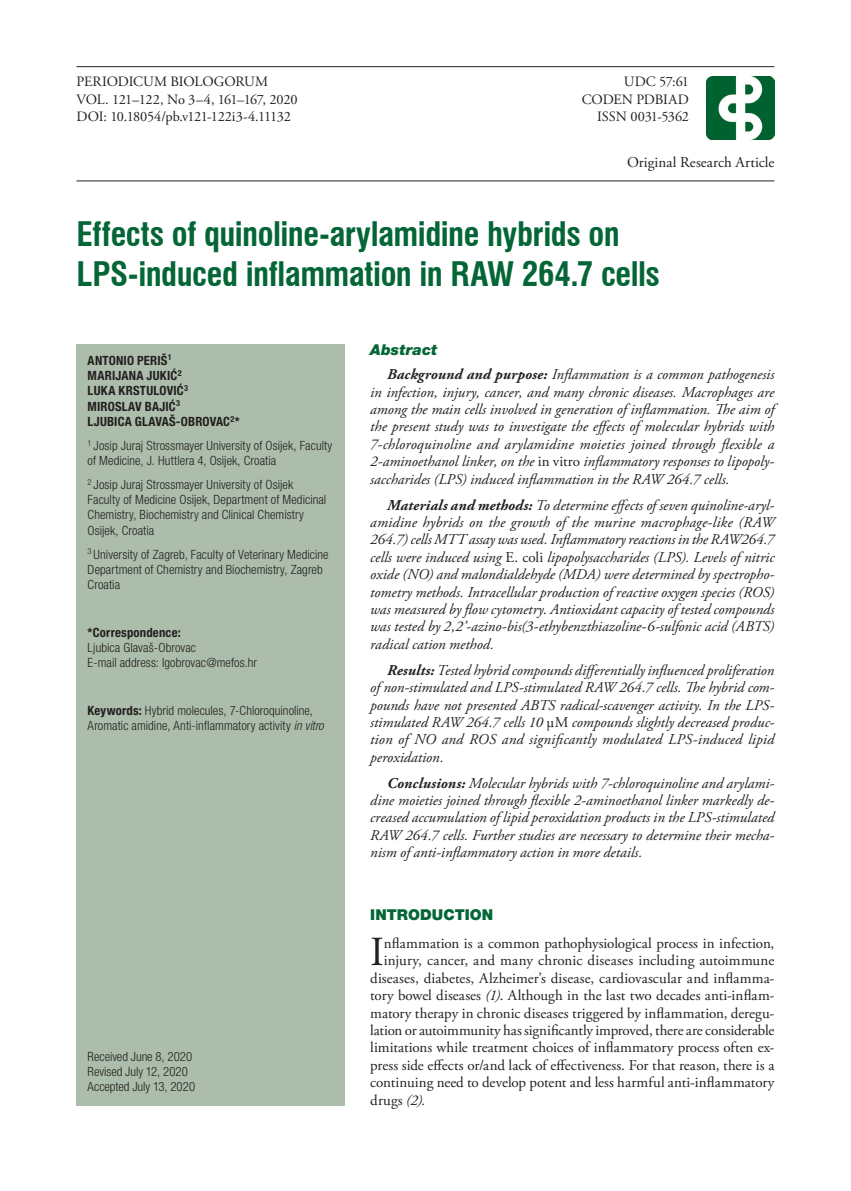
<style>
.page{position:relative;width:851px;height:1191px;background:#fff}
.page>*{position:absolute;margin:0;border:0;box-sizing:border-box;transform-origin:0 0}
.t1{font:41.25px "Adobe Garamond Pro";color:#231f20}
.t2{font:700 condensed 33px/39.6px "Swiss 721 BT";letter-spacing:-.015em;color:#046636}
.t3{font:italic 15px/17.4px "Adobe Garamond Pro";color:#231f20;text-align:justify}
.t4{font:15px "Adobe Garamond Pro";color:#231f20}
.t5{font:900 15px "Helvetica Neue LT Pro";letter-spacing:.01em;color:#046636}
.t6{font:italic 900 15px "Helvetica Neue LT Pro";letter-spacing:.01em;color:#046636}
.t7{font:14.25px "Adobe Garamond Pro";letter-spacing:-.02em;color:#231f20}
.t8{font:300 condensed 12.75px/15.3px "Helvetica Neue LT Pro";letter-spacing:.005em;color:#231f20}
.t9{font:700 condensed 12.75px/15.3px "Helvetica Neue LT Pro";letter-spacing:.015em;color:#231f20}
.s1{font-weight:700}
.s2{font-style:italic}
.s3{font-style:normal}
</style>
<div class="page">
<img style="left:706px;top:76px;width:68px;height:64px">
<hr style="left:77px;top:66px;width:697px;height:1px;background:#231f20">
<hr style="left:77px;top:180px;width:697px;height:1px;background:#231f20">
<div style="left:77px;top:344px;width:267px;height:762px;background:#acbeab"></div>
<p class="t7" style="left:77px;top:73px;width:193px">PERIODICUM BIOLOGORUM</p>
<p class="t7" style="left:623px;top:73px;width:67px">UDC 57:61</p>
<p class="t7" style="left:77px;top:90px;width:223px">VOL. 121–122, No 3–4, 161–167, 2020</p>
<p class="t7" style="left:581px;top:90px;width:109px">CODEN PDBIAD</p>
<p class="t7" style="left:77px;top:108px;width:216px">DOI: 10.18054/pb.v121-122i3-4.11132</p>
<p class="t7" style="left:597px;top:108px;width:93px">ISSN 0031-5362</p>
<p class="t4" style="left:627px;top:153px;width:149px">Original Research Article</p>
<h2 class="t2" style="left:77px;top:214px;width:585px">Effects of quinoline-arylamidine hybrids on<br>LPS-induced inflammation in RAW 264.7 cells</h2>
<p class="t9" style="left:88px;top:352px;width:153px">ANTONIO PERIŠ<sup>1<br></sup>MARIJANA JUKIĆ<sup>2<br></sup>LUKA KRSTULOVIĆ<sup>3<br></sup>MIROSLAV BAJIĆ<sup>3<br></sup>LJUBICA GLAVAŠ-OBROVAC<sup>2</sup>*</p>
<p class="t8" style="left:88px;top:437px;width:246px"><sup>1</sup> Josip Juraj Strossmayer University of Osijek, Faculty of Medicine, J. Huttlera 4, Osijek, Croatia</p>
<p class="t8" style="left:88px;top:476px;width:240px"><sup>2</sup> Josip Juraj Strossmayer University of Osijek Faculty of Medicine Osijek, Department of Medicinal Chemistry, Biochemistry and Clinical Chemistry Osijek, Croatia</p>
<p class="t8" style="left:88px;top:546px;width:242px"><sup>3</sup> University of Zagreb, Faculty of Veterinary Medicine<br>Department of Chemistry and Biochemistry, Zagreb<br>Croatia</p>
<p class="t9" style="left:88px;top:624px;width:95px">*Correspondence:</p>
<p class="t8" style="left:88px;top:640px;width:171px">Ljubica Glavaš-Obrovac<br>E-mail address: lgobrovac@mefos.hr</p>
<p class="t8" style="left:88px;top:703px;width:237px"><span class="s1">Keywords:</span> Hybrid molecules, 7-Chloroquinoline,<br>Aromatic amidine, Anti-inflammatory activity <span class="s2">in vitro</span></p>
<p class="t8" style="left:88px;top:1048px;width:109px">Received June 8, 2020<br>Revised July 12, 2020<br>Accepted July 13, 2020</p>
<p class="t6" style="left:370px;top:340px;width:69px">Abstract</p>
<p class="t3" style="left:370px;top:366px;width:405px;text-indent:17px"><span class="s1">Background and purpose:</span> Inflammation is a common pathogenesis in infection, injury, cancer, and many chronic diseases. Macrophages are among the main cells involved in generation of inflammation. The aim of the present study was to investigate the effects of molecular hybrids with 7-chloroquinoline and arylamidine moieties joined through flexible a 2-aminoethanol linker, on the <span class="s3">in vitro</span> inflammatory responses to lipopoly&shy;saccharides (LPS) induced inflammation in the RAW 264.7 cells.</p>
<p class="t3" style="left:370px;top:496px;width:405px;text-indent:17px"><span class="s1">Materials and methods:</span> To determine effects of seven quinoline-aryl&shy;amidine hybrids on the growth of the murine macrophage-like (RAW 264.7) cells MTT assay was used. Inflammatory reactions in the RAW264.7 cells were induced using <span class="s3">E. coli</span> lipopolysaccharides (LPS). Levels of nitric oxide (NO) and malondialdehyde (MDA) were determined by spectropho&shy;tometry methods. Intracellular production of reactive oxygen species (ROS) was measured by flow cytometry. Antioxidant capacity of tested compounds was tested by 2,2’-azino-bis(3-ethybenzthiazoline-6-sulfonic acid (ABTS) radical cation method.</p>
<p class="t3" style="left:370px;top:661px;width:405px;text-indent:17px"><span class="s1">Results:</span> Tested hybrid compounds differentially influenced proliferation of non-stimulated and LPS-stimulated RAW 264.7 cells. The hybrid com&shy;pounds have not presented ABTS radical-scavenger activity. In the LPS&shy;stimulated RAW 264.7 cells 10 <span class="s3">μM</span> compounds slightly decreased produc&shy;tion of NO and ROS and significantly modulated LPS-induced lipid peroxidation.</p>
<p class="t3" style="left:370px;top:774px;width:405px;text-indent:17px"><span class="s1">Conclusions:</span> Molecular hybrids with 7-chloroquinoline and arylami&shy;dine moieties joined through flexible 2-aminoethanol linker markedly de&shy;creased accumulation of lipid peroxidation products in the LPS-stimulated RAW 264.7 cells. Further studies are necessary to determine their mecha&shy;nism of anti-inflammatory action in more details.</p>
<p class="t5" style="left:370px;top:905px;width:125px">INTRODUCTION</p>
<h1 class="t1" style="left:370px;top:927px;width:15px">I</h1>
<p class="t4" style="left:384px;top:934px;width:392px">nflammation is a common pathophysiological process in infection,</p>
<p class="t4" style="left:384px;top:951px;width:392px">injury, cancer, and many chronic diseases including autoimmune</p>
<p class="t4" style="left:370px;top:969px;width:405px">diseases, diabetes, Alzheimer’s disease, cardiovascular and inflamma-</p>
<p class="t4" style="left:370px;top:986px;width:405px">tory bowel diseases <span class="s2">(1)</span>. Although in the last two decades anti-inflam-</p>
<p class="t4" style="left:370px;top:1004px;width:405px">matory therapy in chronic diseases triggered by inflammation, deregu-</p>
<p class="t4" style="left:370px;top:1021px;width:405px">lation or autoimmunity has significantly improved, there are considerable</p>
<p class="t4" style="left:370px;top:1038px;width:405px">limitations while treatment choices of inflammatory process often ex-</p>
<p class="t4" style="left:370px;top:1056px;width:405px">press side effects or/and lack of effectiveness. For that reason, there is a</p>
<p class="t4" style="left:370px;top:1073px;width:405px">continuing need to develop potent and less harmful anti-inflammatory</p>
<p class="t4" style="left:370px;top:1091px;width:57px">drugs <span class="s2">(2).</span></p>
</div>
